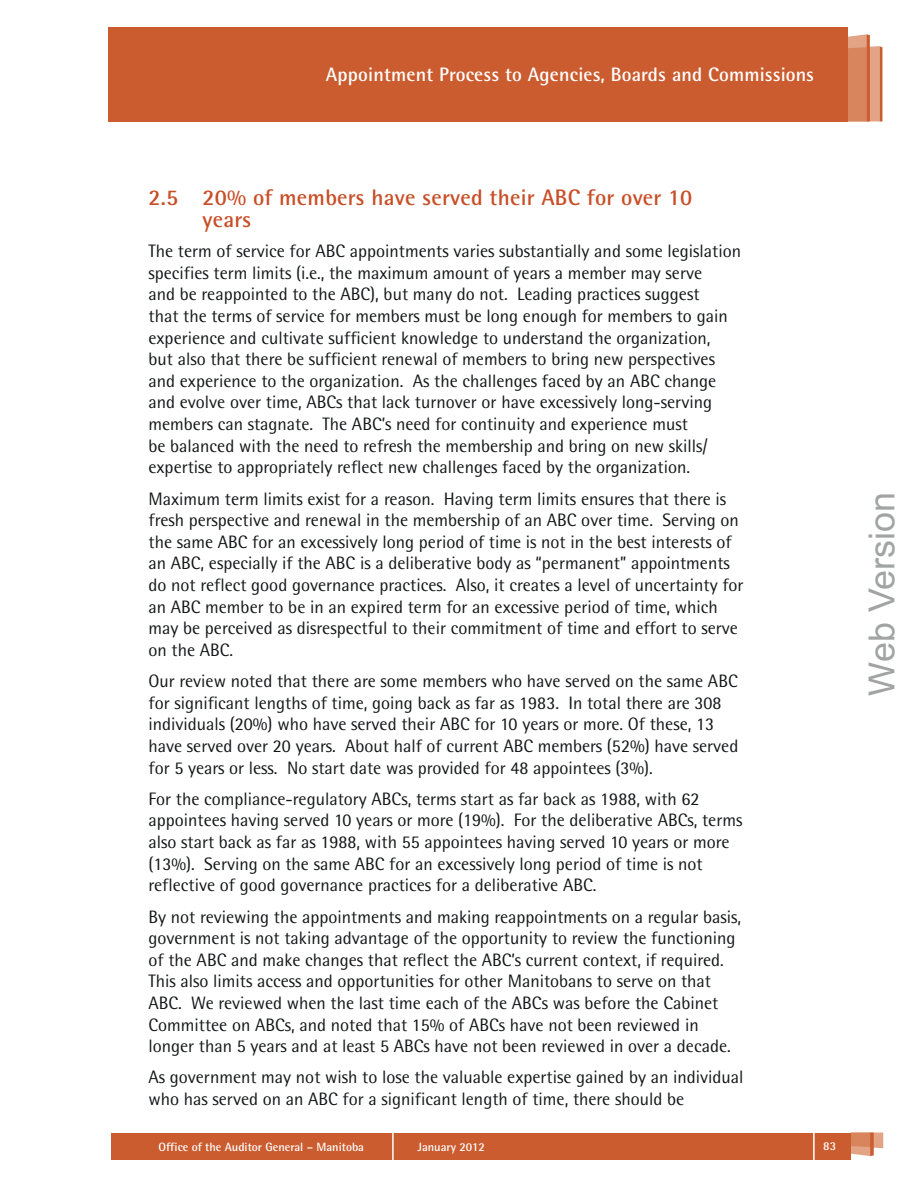
<style>
.page{position:relative;width:918px;height:1188px;background:#fff}
.page>*{position:absolute;margin:0;border:0;box-sizing:border-box;transform-origin:0 0}
.t1{font:36px "Arial";color:#a2a4a4}
.t2{font:700 22.5px/22.5px "Agfa Rotis Semisans";letter-spacing:.01em;color:#c84f27}
.t3{font:700 19.5px "Agfa Rotis Semisans";letter-spacing:.01em;color:#fff}
.t4{font:18px/21.6px "Agfa Rotis Semisans";color:#131516}
.t5{font:700 12px "Agfa Rotis Semisans";color:#fff}
</style>
<div class="page">
<svg style="left:851px;top:1133px;width:32px;height:23px"></svg>
<div style="left:112px;top:1133px;width:739px;height:27px;background:#cb5c30"></div>
<hr style="left:392px;top:1132px;width:2px;height:28px;background:#fff">
<hr style="left:813px;top:1132px;width:2px;height:28px;background:#fff">
<svg style="left:847px;top:34px;width:35px;height:88px;background:#db8f6c"></svg>
<div style="left:108px;top:27px;width:739px;height:95px;background:#cb5c30"></div>
<p class="t3" style="left:326px;top:68px;width:490px">Appointment Process to Agencies, Boards and Commissions</p>
<p class="t2" style="left:203px;top:188px;width:491px;text-indent:-54px">2.5 20% of members have served their ABC for over 10 years</p>
<p class="t4" style="left:149px;top:242px;width:594px">The term of service for ABC appointments varies substantially and some legislation specifies term limits (i.e., the maximum amount of years a member may serve<br>and be reappointed to the ABC), but many do not. Leading practices suggest<br>that the terms of service for members must be long enough for members to gain experience and cultivate sufficient knowledge to understand the organization,<br>but also that there be sufficient renewal of members to bring new perspectives and experience to the organization. As the challenges faced by an ABC change and evolve over time, ABCs that lack turnover or have excessively long-serving members can stagnate. The ABC’s need for continuity and experience must<br>be balanced with the need to refresh the membership and bring on new skills/ expertise to appropriately reflect new challenges faced by the organization.</p>
<p class="t4" style="left:149px;top:489px;width:597px">Maximum term limits exist for a reason. Having term limits ensures that there is fresh perspective and renewal in the membership of an ABC over time. Serving on the same ABC for an excessively long period of time is not in the best interests of an ABC, especially if the ABC is a deliberative body as “permanent” appointments do not reflect good governance practices. Also, it creates a level of uncertainty for an ABC member to be in an expired term for an excessive period of time, which may be perceived as disrespectful to their commitment of time and effort to serve on the ABC.</p>
<p class="t4" style="left:149px;top:672px;width:591px">Our review noted that there are some members who have served on the same ABC for significant lengths of time, going back as far as 1983. In total there are 308 individuals (20%) who have served their ABC for 10 years or more. Of these, 13 have served over 20 years. About half of current ABC members (52%) have served for 5 years or less. No start date was provided for 48 appointees (3%).</p>
<p class="t4" style="left:149px;top:790px;width:595px">For the compliance-regulatory ABCs, terms start as far back as 1988, with 62 appointees having served 10 years or more (19%). For the deliberative ABCs, terms also start back as far as 1988, with 55 appointees having served 10 years or more (13%). Serving on the same ABC for an excessively long period of time is not reflective of good governance practices for a deliberative ABC.</p>
<p class="t4" style="left:149px;top:907px;width:594px">By not reviewing the appointments and making reappointments on a regular basis, government is not taking advantage of the opportunity to review the functioning of the ABC and make changes that reflect the ABC’s current context, if required.<br>This also limits access and opportunities for other Manitobans to serve on that ABC. We reviewed when the last time each of the ABCs was before the Cabinet Committee on ABCs, and noted that 15% of ABCs have not been reviewed in longer than 5 years and at least 5 ABCs have not been reviewed in over a decade.</p>
<p class="t4" style="left:149px;top:1068px;width:596px">As government may not wish to lose the valuable expertise gained by an individual who has served on an ABC for a significant length of time, there should be</p>
<p class="t5" style="left:158px;top:1143px;width:207px">Office of the Auditor General – Manitoba</p>
<p class="t5" style="left:418px;top:1142px;width:69px">January 2012</p>
<p class="t5" style="left:823px;top:1142px;width:14px">83</p>
<h1 class="t1" style="left:861px;top:696px;width:205px;rotate:-90deg">Web Version</h1>
</div>
